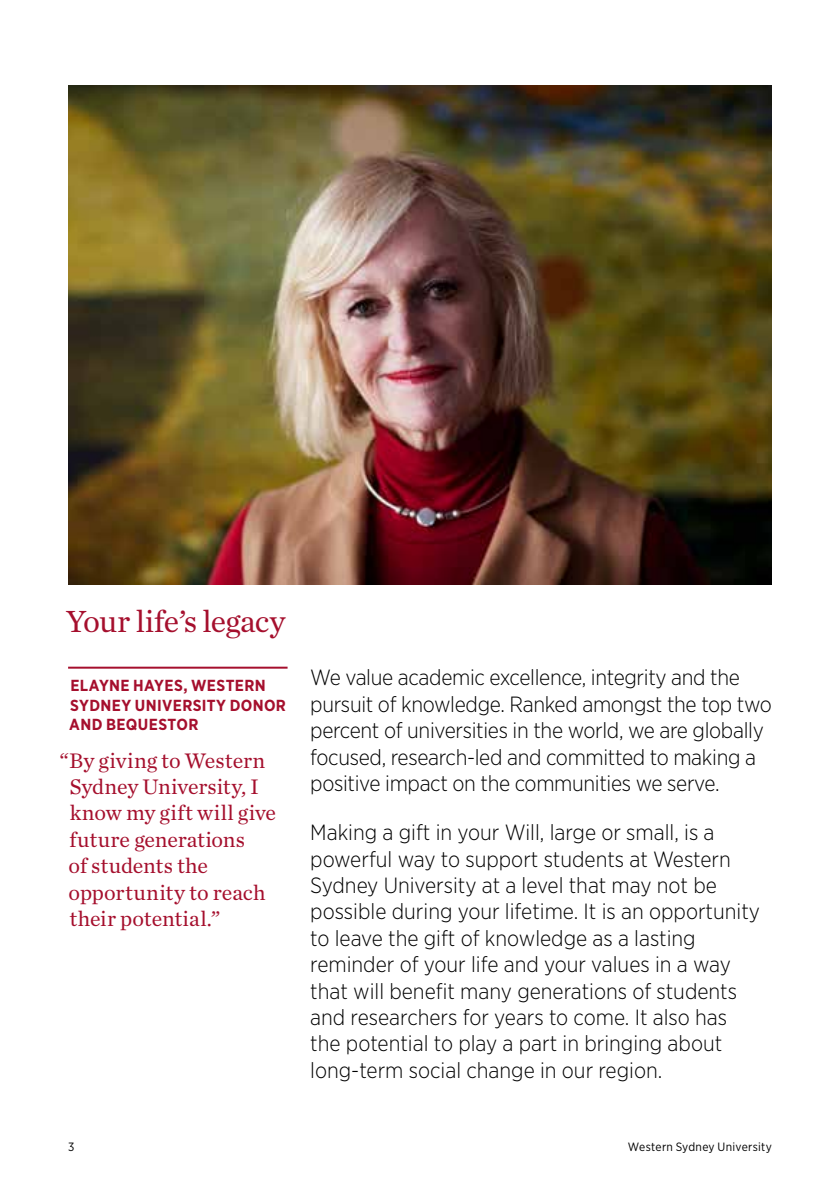
<style>
.page{position:relative;width:840px;height:1191px;background:#fff}
.page>*{position:absolute;margin:0;border:0;box-sizing:border-box;transform-origin:0 0}
.t1{font:32px "Chronicle Text G1";letter-spacing:-.02em;color:#a50f2d}
.t2{font:300 22px/26.4px "Gotham Narrow";color:#000}
.t3{font:22px/26.4px "Chronicle Text G1";color:#a50f2d}
.t4{font:700 16px/19.2px "Gotham Narrow";letter-spacing:.025em;color:#a50f2d}
.t5{font:12px "Gotham Narrow";letter-spacing:.025em;color:#000}
</style>
<div class="page">
<hr style="left:0;top:0;width:1px;height:1191px;background:#f1dbd8">
<hr style="left:68px;top:666px;width:219px;height:2px;background:#a50f2d">
<img style="left:68px;top:85px;width:703px;height:499px">
<h1 class="t1" style="left:66px;top:597px;width:221px">Your life’s legacy</h1>
<p class="t4" style="left:69px;top:676px;width:218px">ELAYNE HAYES, WESTERN<br>SYDNEY UNIVERSITY DONOR<br>AND BEQUESTOR</p>
<p class="t3" style="left:69px;top:745px;width:209px;text-indent:-9px">“By giving to Western<br>Sydney University, I know my gift will give future generations<br>of students the opportunity to reach their potential.”</p>
<p class="t2" style="left:310px;top:664px;width:463px">We value academic excellence, integrity and the pursuit of knowledge. Ranked amongst the top two percent of universities in the world, we are globally focused, research-led and committed to making a positive impact on the communities we serve.</p>
<p class="t2" style="left:310px;top:818px;width:451px">Making a gift in your Will, large or small, is a powerful way to support students at Western Sydney University at a level that may not be possible during your lifetime. It is an opportunity to leave the gift of knowledge as a lasting reminder of your life and your values in a way that will benefit many generations of students and researchers for years to come. It also has the potential to play a part in bringing about long-term social change in our region.</p>
<p class="t5" style="left:68px;top:1139px;width:8px">3</p>
<p class="t5" style="left:627px;top:1139px;width:145px">Western Sydney University</p>
</div>
